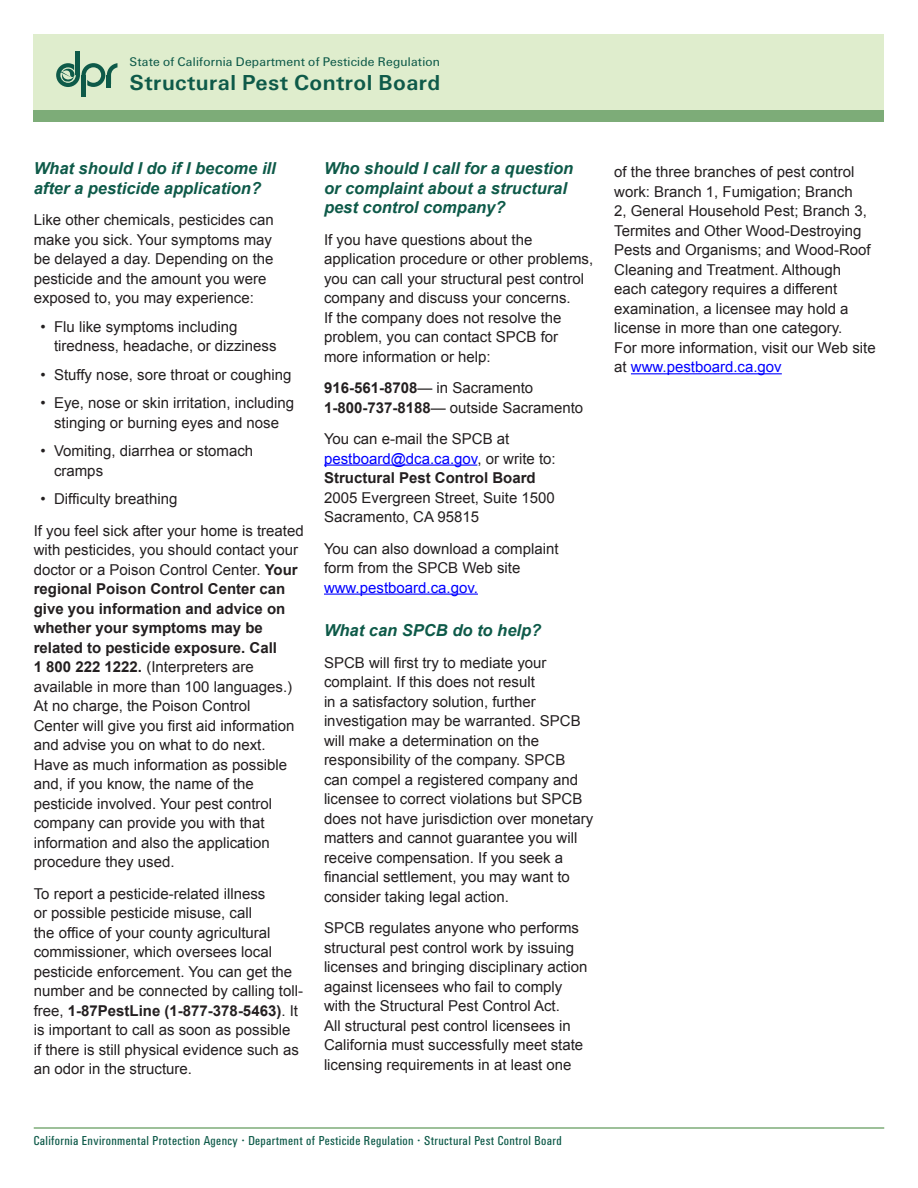
<style>
.page{position:relative;width:918px;height:1188px;background:#fff}
.page>*{position:absolute;margin:0;border:0;box-sizing:border-box;transform-origin:0 0}
.t1{font:22.5px "U65";letter-spacing:.02em;color:#0e5a49}
.t2{font:italic 700 16.5px/19.5px "Arial";color:#0e5a49}
.t3{font:15px/19.5px "Arial";color:#231f20}
.t4{font:15px "Arial";color:#00f}
.t5{font:13.5px "U57";letter-spacing:.025em;color:#0e5a49}
.t6{font:13.05px "U55";letter-spacing:.02em;color:#0e5a49}
.s1{font-weight:700}
.s2{color:#00f}
</style>
<div class="page">
<div style="left:34px;top:34px;width:850px;height:83px;background:#dfedcd"></div>
<div style="left:34px;top:110px;width:850px;height:12px;background:#7dac78"></div>
<hr style="left:34px;top:1127px;width:850px;height:2px;background:#7dac78">
<hr style="left:76px;top:51px;width:4px;height:24px;background:#0e5a49">
<hr style="left:82px;top:75px;width:4px;height:21px;background:#0e5a49">
<svg style="left:56px;top:63px;width:61px;height:24px"></svg>
<hr style="left:324px;top:465px;width:153px;height:1px;background:#00f">
<hr style="left:324px;top:594px;width:154px;height:1px;background:#00f">
<hr style="left:631px;top:373px;width:151px;height:1px;background:#00f">
<p class="t6" style="left:130px;top:53px;width:312px">State of California Department of Pesticide Regulation</p>
<h1 class="t1" style="left:130px;top:67px;width:312px">Structural Pest Control Board</h1>
<p class="t2" style="left:34px;top:159px;width:244px">What should I do if I become ill after a pesticide application?</p>
<p class="t3" style="left:34px;top:210px;width:242px">Like other chemicals, pesticides can make you sick. Your symptoms may be delayed a day. Depending on the pesticide and the amount you were exposed to, you may experience:</p>
<p class="t3" style="left:54px;top:317px;width:224px;text-indent:-14px">• Flu like symptoms including tiredness, headache, or dizziness</p>
<p class="t3" style="left:40px;top:365px;width:252px">• Stuffy nose, sore throat or coughing</p>
<p class="t3" style="left:40px;top:393px;width:255px;text-align:center">• Eye, nose or skin irritation, including stinging or burning eyes and nose</p>
<p class="t3" style="left:54px;top:441px;width:201px;text-indent:-14px">• Vomiting, diarrhea or stomach cramps</p>
<p class="t3" style="left:34px;top:483px;width:271px;line-height:31.5px;text-indent:7px">• Difficulty breathing<br>If you feel sick after your home is treated</p>
<p class="t3" style="left:34px;top:540px;width:266px">with pesticides, you should contact your doctor or a Poison Control Center. <span class="s1">Your regional Poison Control Center can give you information and advice on whether your symptoms may be related to pesticide exposure. Call<br>1 800 222 1222.</span> (Interpreters are available in more than 100 languages.)<br>At no charge, the Poison Control Center will give you first aid information and advise you on what to do next.<br>Have as much information as possible and, if you know, the name of the pesticide involved. Your pest control company can provide you with that information and also the application procedure they used.</p>
<p class="t3" style="left:34px;top:884px;width:271px">To report a pesticide-related illness<br>or possible pesticide misuse, call<br>the office of your county agricultural commissioner, which oversees local pesticide enforcement. You can get the number and be connected by calling toll&shy;free, <span class="s1">1-87PestLine (1-877-378-5463)</span>. It is important to call as soon as possible<br>if there is still physical evidence such as an odor in the structure.</p>
<p class="t2" style="left:324px;top:159px;width:251px">Who should I call for a question or complaint about a structural pest control company?</p>
<p class="t3" style="left:324px;top:230px;width:271px">If you have questions about the application procedure or other problems, you can call your structural pest control company and discuss your concerns.<br>If the company does not resolve the problem, you can contact SPCB for more information or help:</p>
<p class="t3" style="left:324px;top:378px;width:261px"><span class="s1">916-561-8708</span>— in Sacramento<br><span class="s1">1-800-737-8188</span>— outside Sacramento</p>
<p class="t3" style="left:324px;top:429px;width:233px">You can e-mail the SPCB at <span class="s2">pestboard@dca.ca.gov</span>, or write to:<br><span class="s1">Structural Pest Control Board</span></p>
<p class="t3" style="left:324px;top:488px;width:232px">2005 Evergreen Street, Suite 1500<br>Sacramento, CA 95815</p>
<p class="t3" style="left:324px;top:539px;width:236px">You can also download a complaint form from the SPCB Web site</p>
<p class="t4" style="left:324px;top:577px;width:155px">www.pestboard.ca.gov.</p>
<p class="t2" style="left:324px;top:621px;width:219px">What can SPCB do to help?</p>
<p class="t3" style="left:324px;top:653px;width:271px">SPCB will first try to mediate your complaint. If this does not result<br>in a satisfactory solution, further investigation may be warranted. SPCB will make a determination on the responsibility of the company. SPCB can compel a registered company and licensee to correct violations but SPCB does not have jurisdiction over monetary matters and cannot guarantee you will receive compensation. If you seek a financial settlement, you may want to consider taking legal action.</p>
<p class="t3" style="left:324px;top:918px;width:265px">SPCB regulates anyone who performs structural pest control work by issuing licenses and bringing disciplinary action against licensees who fail to comply with the Structural Pest Control Act.<br>All structural pest control licensees in California must successfully meet state licensing requirements in at least one</p>
<p class="t3" style="left:614px;top:162px;width:263px">of the three branches of pest control work: Branch 1, Fumigation; Branch<br>2, General Household Pest; Branch 3, Termites and Other Wood-Destroying Pests and Organisms; and Wood-Roof Cleaning and Treatment. Although each category requires a different examination, a licensee may hold a license in more than one category.<br>For more information, visit our Web site at <span class="s2">www.pestboard.ca.gov</span></p>
<p class="t5" style="left:34px;top:1132px;width:530px">California Environmental Protection Agency • Department of Pesticide Regulation • Structural Pest Control Board</p>
</div>
